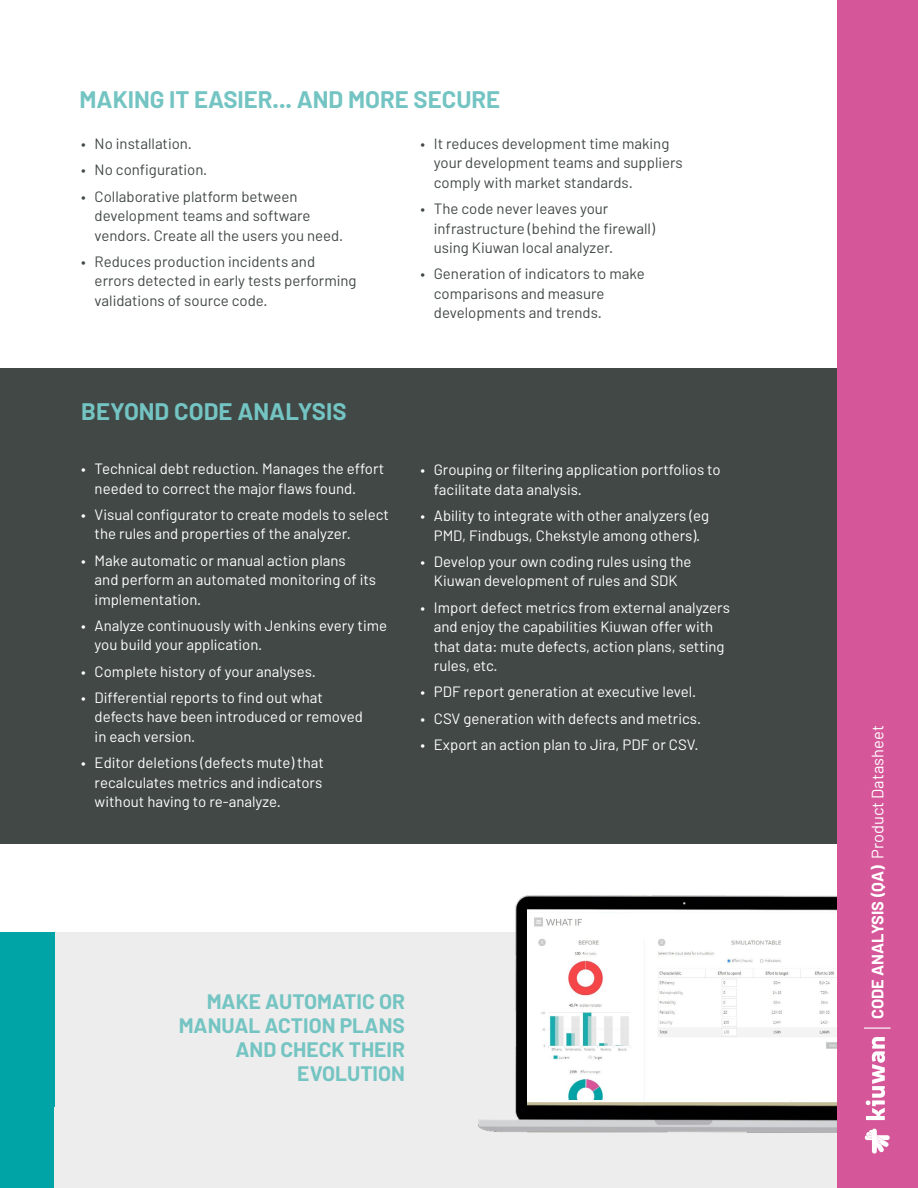
<style>
.page{position:relative;width:918px;height:1188px;background:#fff}
.page>*{position:absolute;margin:0;border:0;box-sizing:border-box;transform-origin:0 0}
.t1{font:700 24px "Barlow";color:#73c4c2}
.t2{font:700 21px/24px "Barlow";color:#73c4c2;text-align:right}
.t3{font:700 16.5px "Barlow";color:#fff}
.t4{font:15px/19.5px "Barlow";color:#fff}
.t5{font:15px/19.5px "Barlow";color:#414845}
.s1{font-weight:400}
</style>
<div class="page">
<div style="left:837px;top:0;width:81px;height:1188px;background:#d65799"></div>
<div style="left:0;top:1094px;width:54px;height:94px;background:#00a3a6"></div>
<svg style="left:866px;top:1037px;width:19px;height:83px"></svg>
<svg style="left:865px;top:1129px;width:25px;height:25px"></svg>
<svg style="left:864px;top:1028px;width:27px;height:1px"></svg>
<div style="left:54px;top:932px;width:783px;height:256px;background:#ecedec"></div>
<div style="left:0;top:932px;width:54px;height:175px;background:#00a3a6"></div>
<div style="left:0;top:368px;width:837px;height:475px;background:#414845"></div>
<img style="left:478px;top:895px;width:359px;height:238px">
<img style="left:527px;top:913px;width:310px;height:187px">
<div style="left:518px;top:907px;width:9px;height:201px;background:#020102"></div>
<h1 class="t1" style="left:80px;top:85px;width:422px">MAKING IT EASIER... AND MORE SECURE</h1>
<p class="t5" style="left:81px;top:133px;width:112px">• No installation.</p>
<p class="t5" style="left:81px;top:160px;width:128px">• No configuration.</p>
<p class="t5" style="left:95px;top:186px;width:250px;text-indent:-14px">• Collaborative platform between development teams and software vendors. Create all the users you need.</p>
<p class="t5" style="left:95px;top:251px;width:263px;text-indent:-14px">• Reduces production incidents and errors detected in early tests performing validations of source code.</p>
<h1 class="t1" style="left:81px;top:396px;width:267px">BEYOND CODE ANALYSIS</h1>
<p class="t4" style="left:95px;top:459px;width:291px;text-indent:-13px">• Technical debt reduction. Manages the effort needed to correct the major flaws found.</p>
<p class="t4" style="left:95px;top:504px;width:296px;text-indent:-13px">• Visual configurator to create models to select the rules and properties of the analyzer.</p>
<p class="t4" style="left:95px;top:550px;width:283px;text-indent:-13px">• Make automatic or manual action plans<br>and perform an automated monitoring of its implementation.</p>
<p class="t4" style="left:95px;top:615px;width:294px;text-indent:-13px">• Analyze continuously with Jenkins every time you build your application.</p>
<p class="t4" style="left:81px;top:661px;width:236px">• Complete history of your analyses.</p>
<p class="t4" style="left:95px;top:687px;width:270px;text-indent:-13px">• Differential reports to find out what defects have been introduced or removed in each version.</p>
<p class="t4" style="left:95px;top:753px;width:231px;text-align:justify;text-indent:-13px">• Editor deletions (defects mute) that recalculates metrics and indicators without having to re-analyze.</p>
<p class="t5" style="left:434px;top:133px;width:250px;text-indent:-14px">• It reduces development time making your development teams and suppliers comply with market standards.</p>
<p class="t5" style="left:434px;top:199px;width:223px;text-indent:-14px">• The code never leaves your infrastructure (behind the firewall) using Kiuwan local analyzer.</p>
<p class="t5" style="left:434px;top:264px;width:212px;text-indent:-14px">• Generation of indicators to make comparisons and measure developments and trends.</p>
<p class="t4" style="left:434px;top:460px;width:288px;text-indent:-14px">• Grouping or filtering application portfolios to facilitate data analysis.</p>
<p class="t4" style="left:420px;top:505px;width:290px;text-align:center">• Ability to integrate with other analyzers (eg<br>PMD, Findbugs, Chekstyle among others).</p>
<p class="t4" style="left:420px;top:551px;width:273px;text-align:center">• Develop your own coding rules using the<br>Kiuwan development of rules and SDK</p>
<p class="t4" style="left:434px;top:597px;width:298px;text-indent:-14px">• Import defect metrics from external analyzers and enjoy the capabilities Kiuwan offer with that data: mute defects, action plans, setting rules, etc.</p>
<p class="t4" style="left:420px;top:682px;width:278px">• PDF report generation at executive level.</p>
<p class="t4" style="left:420px;top:708px;width:282px">• CSV generation with defects and metrics.</p>
<p class="t4" style="left:420px;top:734px;width:280px">• Export an action plan to Jira, PDF or CSV.</p>
<h2 class="t2" style="left:179px;top:990px;width:228px">MAKE AUTOMATIC OR<br>MANUAL ACTION PLANS<br>AND CHECK THEIR<br>EVOLUTION</h2>
<p class="t3" style="left:867px;top:1019px;width:295px;rotate:-90deg">CODE ANALYSIS (QA) <span class="s1">Product Datasheet</span></p>
</div>
